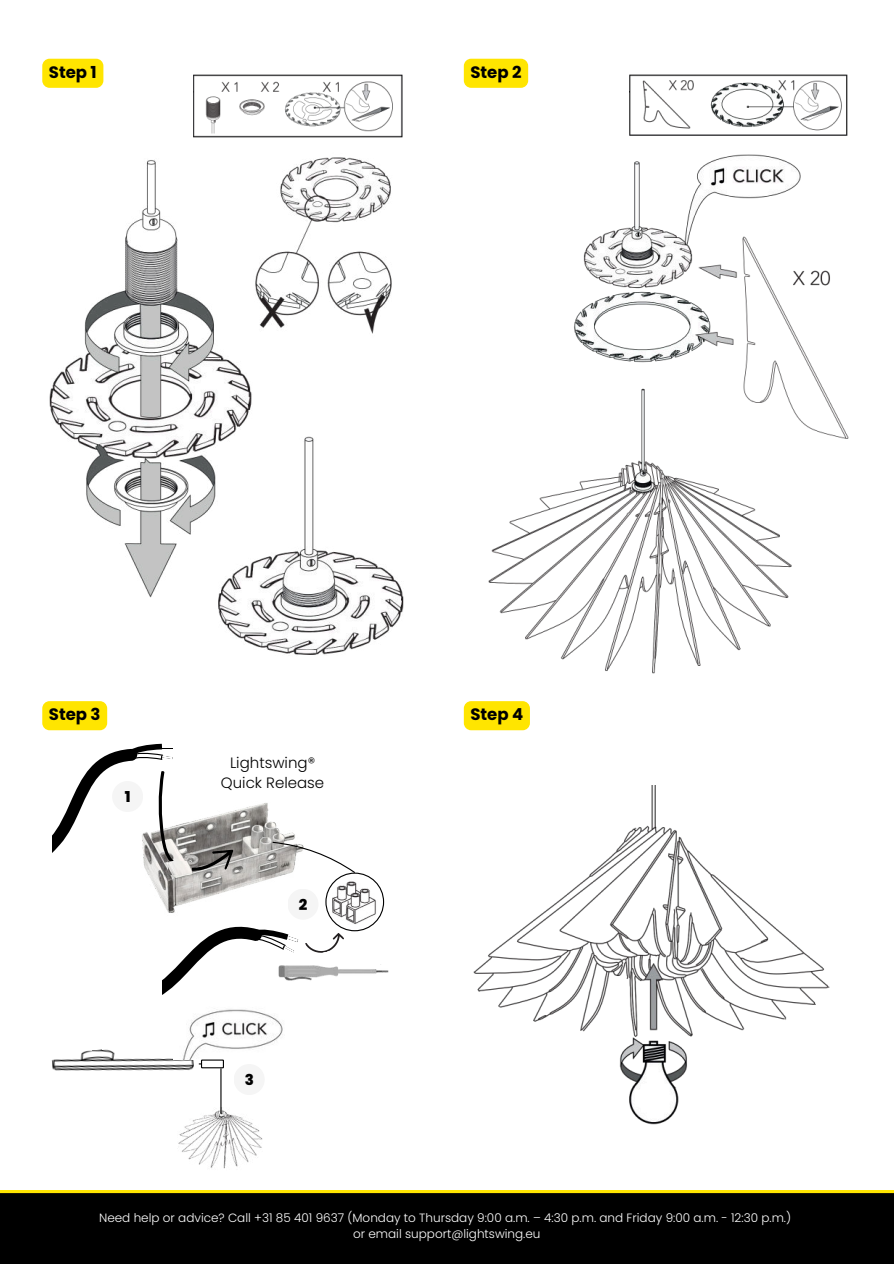
<style>
.page{position:relative;width:894px;height:1264px;background:#fff}
.page>*{position:absolute;margin:0;border:0;box-sizing:border-box;transform-origin:0 0}
.t1{font:700 16.5px "Poppins";color:#000}
.t2{font:300 15px/20.2px "Poppins";color:#000;text-align:center}
.t3{font:800 15px "Poppins";color:#000}
.t4{font:300 12px/16px "Poppins";color:#fff;text-align:center}
</style>
<div class="page">
<img style="left:473px;top:785px;width:357px;height:340px">
<div style="left:697px;top:1067px;width:169px;height:78px;background:#fff"></div>
<div style="left:318px;top:986px;width:230px;height:230px;background:#fff;border-radius:50%"></div>
<svg style="left:52px;top:750px;width:77px;height:103px"></svg>
<svg style="left:122px;top:743px;width:51px;height:18px"></svg>
<svg style="left:162px;top:926px;width:86px;height:181px"></svg>
<img style="left:142px;top:803px;width:153px;height:110px">
<svg style="left:158px;top:771px;width:75px;height:100px"></svg>
<div style="left:112px;top:781px;width:31px;height:31px;background:#f5f5f5;border-radius:50%"></div>
<img style="left:278px;top:965px;width:111px;height:16px">
<svg style="left:248px;top:841px;width:136px;height:112px"></svg>
<div style="left:234px;top:1064px;width:31px;height:30px;background:#f5f5f5;border-radius:50%"></div>
<img style="left:51px;top:1038px;width:169px;height:46px">
<img style="left:178px;top:1107px;width:84px;height:62px">
<hr style="left:220px;top:1068px;width:1px;height:45px;background:#000">
<img style="left:169px;top:861px;width:22px;height:13px">
<img style="left:174px;top:1000px;width:109px;height:59px">
<svg style="left:199px;top:1059px;width:24px;height:9px"></svg>
<div style="left:0;top:1190px;width:893px;height:73px;background:#000"></div>
<img style="left:49px;top:157px;width:355px;height:498px">
<img style="left:488px;top:154px;width:361px;height:520px">
<img style="left:103px;top:69px;width:300px;height:69px">
<div style="left:0;top:70px;width:193px;height:69px;background:#fff"></div>
<img style="left:528px;top:69px;width:320px;height:67px">
<div style="left:421px;top:70px;width:207px;height:83px;background:#fff"></div>
<div style="left:42px;top:59px;width:61px;height:29px;background:#ffe500;border-radius:7px"></div>
<div style="left:463px;top:59px;width:65px;height:29px;background:#ffe500;border-radius:7px"></div>
<div style="left:42px;top:701px;width:65px;height:29px;background:#ffe500;border-radius:7px"></div>
<div style="left:463px;top:701px;width:67px;height:29px;background:#ffe500;border-radius:7px"></div>
<h1 class="t1" style="left:49px;top:62px;width:49px">Step 1</h1>
<h1 class="t1" style="left:470px;top:62px;width:53px">Step 2</h1>
<h1 class="t1" style="left:49px;top:705px;width:53px">Step 3</h1>
<h1 class="t1" style="left:470px;top:705px;width:54px">Step 4</h1>
<p class="t3" style="left:125px;top:788px;width:7px">1</p>
<p class="t2" style="left:221px;top:752px;width:105px">Lightswing®<br>Quick Release</p>
<p class="t3" style="left:298px;top:896px;width:10px">2</p>
<p class="t3" style="left:245px;top:1071px;width:11px">3</p>
<p class="t4" style="left:99px;top:1209px;width:693px">Need help or advice? Call +31 85 401 9637 (Monday to Thursday 9:00 a.m. – 4:30 p.m. and Friday 9:00 a.m. - 12:30 p.m.) or email support@lightswing.eu</p>
</div>
